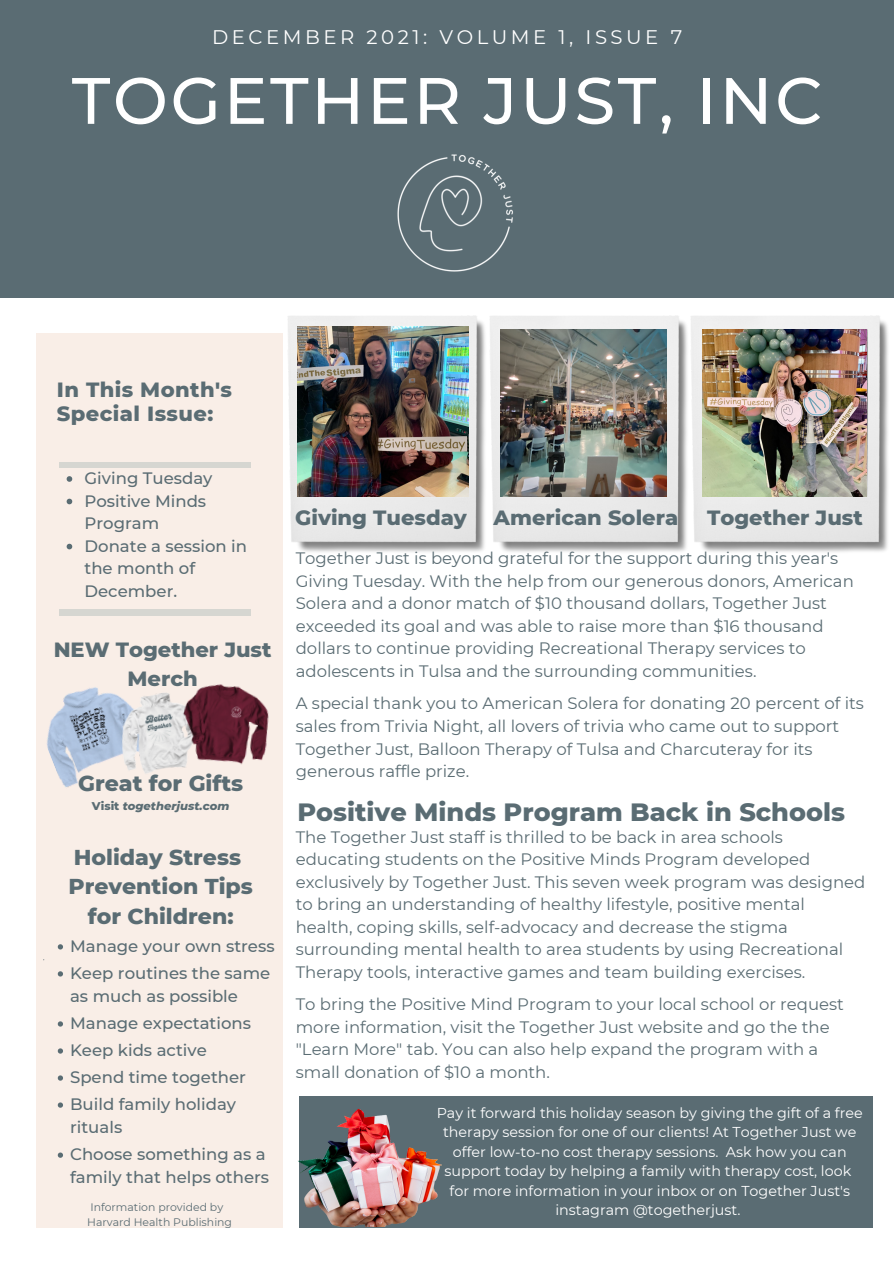
<style>
.page{position:relative;width:894px;height:1264px;background:#fff}
.page>*{position:absolute;margin:0;border:0;box-sizing:border-box;transform-origin:0 0}
.t1{font:500 65.4px "Montserrat";letter-spacing:.04em;color:#fff}
.t2{font:800 25.5px "Montserrat";color:#5a6c73}
.t3{font:800 22.05px "Montserrat";color:#5a6c73}
.t4{font:800 21px "Montserrat";color:#5a6c73}
.t5{font:800 21px/23.7px "Montserrat";letter-spacing:.02em;color:#5a6c73}
.t6{font:19.65px "Montserrat";letter-spacing:.18em;color:#fff}
.t7{font:16.5px/22.5px "Montserrat";color:#5a6c73}
.t8{font:500 16.5px/22.5px "Montserrat";color:#5a6c73}
.t9{font:14.25px/19.5px "Montserrat";color:#fff;text-align:center}
.t10{font:italic 800 11.55px "Montserrat";color:#5a6c73}
.t11{font:10.95px "Montserrat";color:#5a6c73}
.s1{font-style:normal}
</style>
<div class="page">
<div style="left:36px;top:333px;width:247px;height:894px;background:#f9eee7"></div>
<div style="left:59px;top:462px;width:191px;height:6px;background:#d6d6d1"></div>
<div style="left:59px;top:610px;width:191px;height:5px;background:#d6d6d1"></div>
<div style="left:0;top:0;width:893px;height:297px;background:#5a6c73"></div>
<img style="left:397px;top:154px;width:116px;height:118px">
<img style="left:47px;top:687px;width:66px;height:100px">
<img style="left:113px;top:693px;width:63px;height:81px">
<img style="left:176px;top:684px;width:93px;height:84px">
<img style="left:288px;top:315px;width:600px;height:237px">
<img style="left:298px;top:327px;width:170px;height:170px">
<img style="left:500px;top:329px;width:166px;height:167px">
<img style="left:702px;top:329px;width:163px;height:168px">
<div style="left:299px;top:1096px;width:573px;height:132px;background:#5a6c73"></div>
<img style="left:298px;top:1109px;width:144px;height:117px">
<svg style="left:67px;top:476px;width:5px;height:6px"></svg>
<svg style="left:67px;top:498px;width:5px;height:6px"></svg>
<svg style="left:67px;top:543px;width:5px;height:6px"></svg>
<svg style="left:58px;top:944px;width:5px;height:5px"></svg>
<svg style="left:58px;top:971px;width:5px;height:5px"></svg>
<svg style="left:58px;top:1021px;width:5px;height:5px"></svg>
<svg style="left:58px;top:1048px;width:5px;height:5px"></svg>
<svg style="left:58px;top:1075px;width:5px;height:5px"></svg>
<svg style="left:58px;top:1102px;width:5px;height:5px"></svg>
<svg style="left:58px;top:1152px;width:5px;height:5px"></svg>
<p class="t6" style="left:212px;top:24px;width:471px">DECEMBER 2021: VOLUME 1, ISSUE 7</p>
<p class="t1" style="left:72px;top:60px;width:752px">TOGETHER JUST, INC</p>
<p class="t1" style="left:72px;top:93px;width:752px">TOGETHER JUST, INC</p>
<p class="t5" style="left:57px;top:378px;width:177px">In This Month's<br>Special Issue:</p>
<p class="t8" style="left:85px;top:467px;width:129px">Giving Tuesday</p>
<p class="t8" style="left:85px;top:489px;width:123px">Positive Minds<br>Program</p>
<p class="t8" style="left:85px;top:534px;width:164px">Donate a session in the month of<br>December.</p>
<p class="t4" style="left:54px;top:636px;width:219px">NEW Together Just</p>
<p class="t4" style="left:127px;top:665px;width:72px">Merch</p>
<p class="t3" style="left:78px;top:769px;width:167px">Great for Gifts</p>
<p class="t10" style="left:92px;top:798px;width:139px"><span class="s1">Visit</span> togetherjust.com</p>
<p class="t3" style="left:74px;top:843px;width:169px">Holiday Stress</p>
<p class="t3" style="left:68px;top:873px;width:186px">Prevention Tips</p>
<p class="t3" style="left:88px;top:903px;width:147px">for Children:</p>
<p class="t8" style="left:70px;top:934px;width:206px">Manage your own stress</p>
<p class="t8" style="left:70px;top:961px;width:202px;line-height:23px">Keep routines the same as much as possible</p>
<p class="t8" style="left:70px;top:1011px;width:182px">Manage expectations</p>
<p class="t8" style="left:70px;top:1038px;width:138px">Keep kids active</p>
<p class="t8" style="left:70px;top:1065px;width:177px">Spend time together</p>
<p class="t8" style="left:70px;top:1092px;width:167px;line-height:23px">Build family holiday rituals</p>
<p class="t8" style="left:70px;top:1142px;width:200px;line-height:23px">Choose something as a family that helps others</p>
<p class="t11" style="left:90px;top:1200px;width:134px">Information provided by</p>
<p class="t11" style="left:87px;top:1214px;width:146px">Harvard Health Publishing</p>
<p class="t4" style="left:295px;top:504px;width:173px">Giving Tuesday</p>
<p class="t4" style="left:493px;top:504px;width:186px">American Solera</p>
<p class="t4" style="left:706px;top:504px;width:157px">Together Just</p>
<p class="t7" style="left:296px;top:547px;width:559px">Together Just is beyond grateful for the support during this year's Giving Tuesday. With the help from our generous donors, American Solera and a donor match of $10 thousand dollars, Together Just exceeded its goal and was able to raise more than $16 thousand dollars to continue providing Recreational Therapy services to adolescents in Tulsa and the surrounding communities.</p>
<p class="t7" style="left:296px;top:692px;width:569px">A special thank you to American Solera for donating 20 percent of its sales from Trivia Night, all lovers of trivia who came out to support Together Just, Balloon Therapy of Tulsa and Charcuteray for its generous raffle prize.</p>
<p class="t2" style="left:297px;top:796px;width:549px">Positive Minds Program Back in Schools</p>
<p class="t7" style="left:296px;top:825px;width:571px">The Together Just staff is thrilled to be back in area schools educating students on the Positive Minds Program developed exclusively by Together Just. This seven week program was designed to bring an understanding of healthy lifestyle, positive mental health, coping skills, self-advocacy and decrease the stigma surrounding mental health to area students by using Recreational Therapy tools, interactive games and team building exercises.</p>
<p class="t7" style="left:296px;top:993px;width:549px">To bring the Positive Mind Program to your local school or request more information, visit the Together Just website and go the the "Learn More" tab. You can also help expand the program with a small donation of $10 a month.</p>
<p class="t9" style="left:436px;top:1102px;width:427px">Pay it forward this holiday season by giving the gift of a free therapy session for one of our clients! At Together Just we offer low-to-no cost therapy sessions. Ask how you can support today by helping a family with therapy cost, look</p>
<p class="t9" style="left:449px;top:1180px;width:402px">for more information in your inbox or on Together Just's instagram @togetherjust.</p>
</div>
